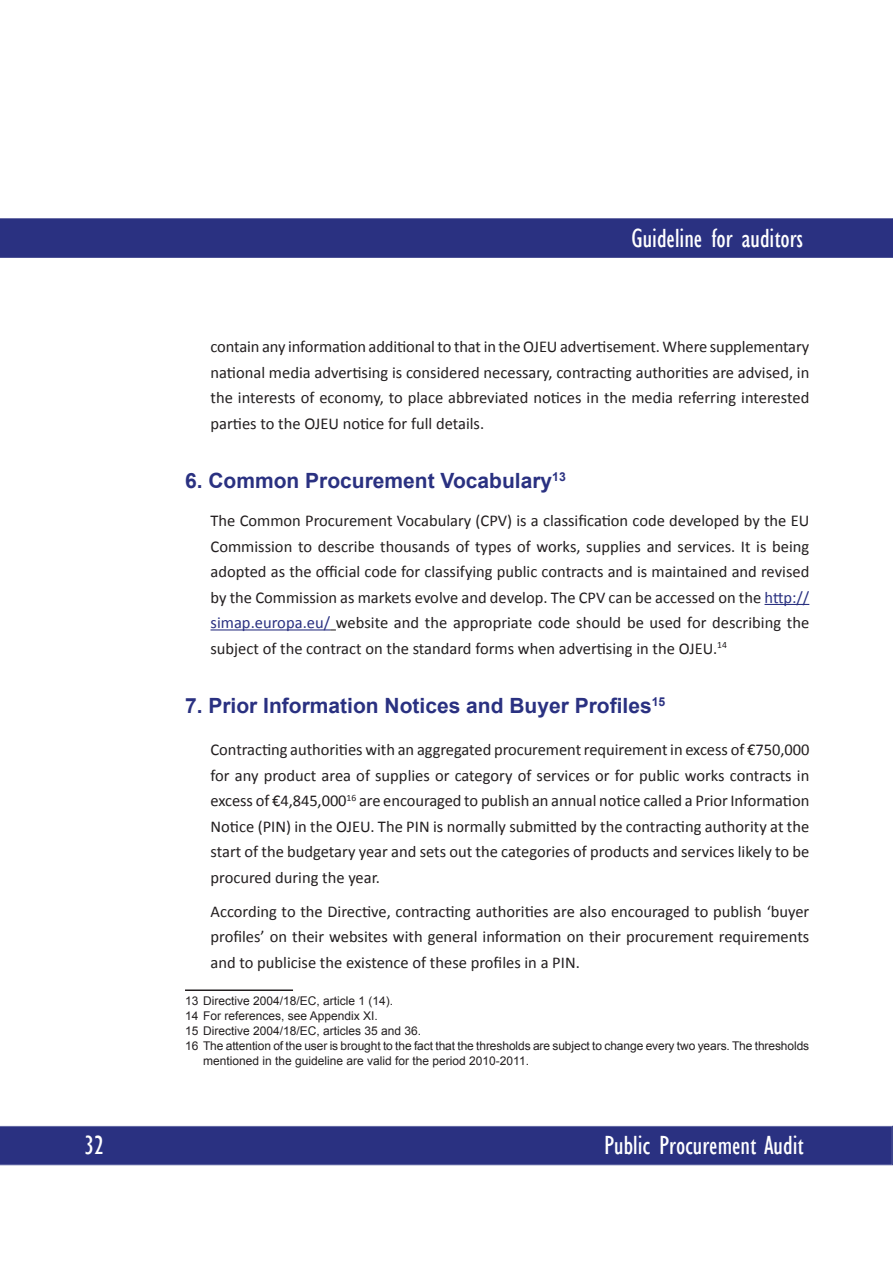
<style>
.page{position:relative;width:893px;height:1263px;background:#fff}
.page>*{position:absolute;margin:0;border:0;box-sizing:border-box;transform-origin:0 0}
.t1{font:condensed 27px "Gill Sans";color:#fff}
.titulo{font:700 21px "Arial";color:#2a3181}
.Normal_22{font:16.5px/25.5px "Calibri";color:#231f20;text-align:justify}
.t2{font:12px/15px "Arial";color:#231f20}
.s1{color:#2a3181}
</style>
<div class="page">
<div style="left:0;top:1126px;width:893px;height:39px;background:#2a3181"></div>
<div style="left:0;top:218px;width:893px;height:40px;background:#2a3181"></div>
<hr style="left:764px;top:604px;width:45px;height:1px;background:#2a3181">
<hr style="left:211px;top:629px;width:119px;height:1px;background:#2a3181">
<hr style="left:185px;top:989px;width:108px;height:2px;background:#231f20">
<h1 class="t1" style="left:84px;top:1129px;width:21px">32</h1>
<h1 class="t1" style="left:631px;top:222px;width:173px">Guideline for auditors</h1>
<p class="Normal_22" style="left:211px;top:334px;width:600px">contain any information additional to that in the OJEU advertisement. Where supplementary national media advertising is considered necessary, contracting authorities are advised, in the interests of economy, to place abbreviated notices in the media referring interested parties to the OJEU notice for full details.</p>
<p class="titulo" style="left:185px;top:466px;width:382px">6. Common Procurement Vocabulary<sup>13</sup></p>
<p class="Normal_22" style="left:211px;top:508px;width:600px">The Common Procurement Vocabulary (CPV) is a classification code developed by the EU Commission to describe thousands of types of works, supplies and services. It is being adopted as the official code for classifying public contracts and is maintained and revised by the Commission as markets evolve and develop. The CPV can be accessed on the <span class="s1">http:// simap.europa.eu/</span> website and the appropriate code should be used for describing the subject of the contract on the standard forms when advertising in the OJEU.<sup>14</sup></p>
<p class="titulo" style="left:185px;top:691px;width:482px">7. Prior Information Notices and Buyer Profiles<sup>15</sup></p>
<p class="Normal_22" style="left:211px;top:737px;width:600px">Contracting authorities with an aggregated procurement requirement in excess of €750,000 for any product area of supplies or category of services or for public works contracts in excess of €4,845,000<sup>16</sup> are encouraged to publish an annual notice called a Prior Information Notice (PIN) in the OJEU. The PIN is normally submitted by the contracting authority at the start of the budgetary year and sets out the categories of products and services likely to be procured during the year.</p>
<p class="Normal_22" style="left:211px;top:899px;width:600px">According to the Directive, contracting authorities are also encouraged to publish ‘buyer profiles’ on their websites with general information on their procurement requirements and to publicise the existence of these profiles in a PIN.</p>
<p class="t2" style="left:185px;top:994px;width:210px">13 Directive 2004/18/EC, article 1 (14).</p>
<p class="t2" style="left:185px;top:1009px;width:194px">14 For references, see Appendix XI.</p>
<p class="t2" style="left:185px;top:1024px;width:238px">15 Directive 2004/18/EC, articles 35 and 36.</p>
<p class="t2" style="left:203px;top:1039px;width:608px;text-indent:-18px">16 The attention of the user is brought to the fact that the thresholds are subject to change every two years. The thresholds mentioned in the guideline are valid for the period 2010-2011.</p>
<h1 class="t1" style="left:604px;top:1129px;width:201px">Public Procurement Audit</h1>
</div>
